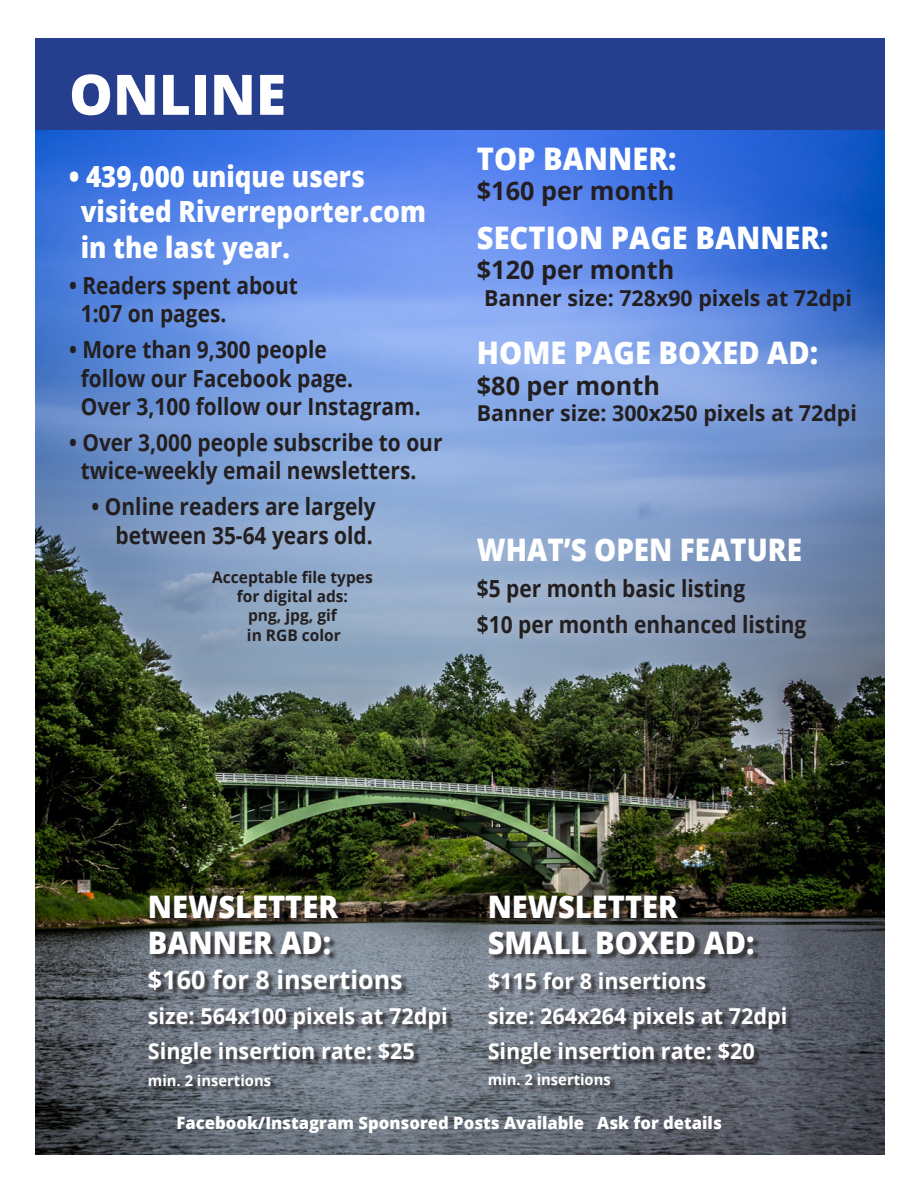
<style>
.page{position:relative;width:918px;height:1188px;background:#fff}
.page>*{position:absolute;margin:0;border:0;box-sizing:border-box;transform-origin:0 0}
.t1{font:800 55.8px "Open Sans";color:#fff}
.subheads{font:800 31.05px/35.2px "Open Sans";color:#fff;scale:.94 1}
.subheads-2{font:800 31.05px "Open Sans";color:#fff;scale:.9 1}
.talking_points{font:800 29.25px/35.1px "Open Sans";color:#fff;scale:.89 1}
.t2{font:700 25.65px "Open Sans";color:#231f20}
.t3{font:700 25.65px "Open Sans";color:#fff}
.talking_points-2{font:700 23.55px/28.3px "Open Sans";color:#231f20;scale:.89 1}
.t4{font:700 21.9px "Open Sans";color:#fff}
.t5{font:700 21.9px "Open Sans";color:#231f20}
.t6{font:800 16.95px "Open Sans";color:#fff}
.t7{font:700 15.9px/19.2px "Open Sans";color:#231f20;text-align:center}
.t8{font:700 15px "Open Sans";color:#fff}
</style>
<div class="page">
<img style="left:35px;top:130px;width:850px;height:1024px">
<div style="left:35px;top:38px;width:850px;height:92px;background:#253f8e"></div>
<div style="left:150px;top:897px;width:303px;height:196px;background:#231f20;opacity:.75"></div>
<div style="left:490px;top:897px;width:303px;height:196px;background:#231f20;opacity:.75"></div>
<p class="t1" style="left:69px;top:52px;width:218px">ONLINE</p>
<p class="talking_points" style="left:81px;top:158px;width:389px;text-indent:-12px">• 439,000 unique users visited Riverreporter.com in the last year.</p>
<p class="talking_points-2" style="left:81px;top:270px;width:246px;text-indent:-12px">• Readers spent about<br>1:07 on pages.</p>
<p class="talking_points-2" style="left:81px;top:335px;width:383px;text-indent:-12px">• More than 9,300 people<br>follow our Facebook page.<br>Over 3,100 follow our Instagram.</p>
<p class="talking_points-2" style="left:81px;top:428px;width:408px;text-indent:-12px">• Over 3,000 people subscribe to our twice-weekly email newsletters.</p>
<p class="talking_points-2" style="left:92px;top:492px;width:321px;text-align:right">• Online readers are largely between 35-64 years old.</p>
<p class="t7" style="left:212px;top:567px;width:162px">Acceptable file types for digital ads:</p>
<p class="t7" style="left:248px;top:606px;width:90px">png, jpg, gif</p>
<p class="t7" style="left:247px;top:625px;width:96px">in RGB color</p>
<p class="subheads" style="left:477px;top:139px;width:214px">TOP BANNER:</p>
<p class="t2" style="left:477px;top:173px;width:199px">$160 per month</p>
<p class="subheads" style="left:477px;top:218px;width:376px">SECTION PAGE BANNER:</p>
<p class="t2" style="left:477px;top:252px;width:199px">$120 per month</p>
<p class="t5" style="left:484px;top:282px;width:369px">Banner size: 728x90 pixels at 72dpi</p>
<p class="subheads" style="left:477px;top:333px;width:365px">HOME PAGE BOXED AD:</p>
<p class="t2" style="left:477px;top:367px;width:185px">$80 per month</p>
<p class="t5" style="left:477px;top:398px;width:382px">Banner size: 300x250 pixels at 72dpi</p>
<p class="subheads-2" style="left:477px;top:526px;width:363px">WHAT’S OPEN FEATURE</p>
<p class="talking_points-2" style="left:477px;top:574px;width:303px">$5 per month basic listing</p>
<p class="talking_points-2" style="left:477px;top:610px;width:372px">$10 per month enhanced listing</p>
<p class="subheads" style="left:148px;top:888px;width:204px">NEWSLETTER<br>BANNER AD:</p>
<p class="t3" style="left:148px;top:962px;width:256px">$160 for 8 insertions</p>
<p class="t4" style="left:148px;top:1001px;width:301px">size: 564x100 pixels at 72dpi</p>
<p class="t4" style="left:148px;top:1036px;width:269px">Single insertion rate: $25</p>
<p class="t8" style="left:148px;top:1070px;width:125px">min. 2 insertions</p>
<p class="subheads" style="left:488px;top:888px;width:286px">NEWSLETTER<br>SMALL BOXED AD:</p>
<p class="t4" style="left:488px;top:966px;width:220px">$115 for 8 insertions</p>
<p class="t4" style="left:488px;top:1001px;width:301px">size: 264x264 pixels at 72dpi</p>
<p class="t4" style="left:488px;top:1036px;width:269px">Single insertion rate: $20</p>
<p class="t8" style="left:488px;top:1069px;width:125px">min. 2 insertions</p>
<p class="t6" style="left:176px;top:1110px;width:547px">Facebook/Instagram Sponsored Posts Available Ask for details</p>
</div>
